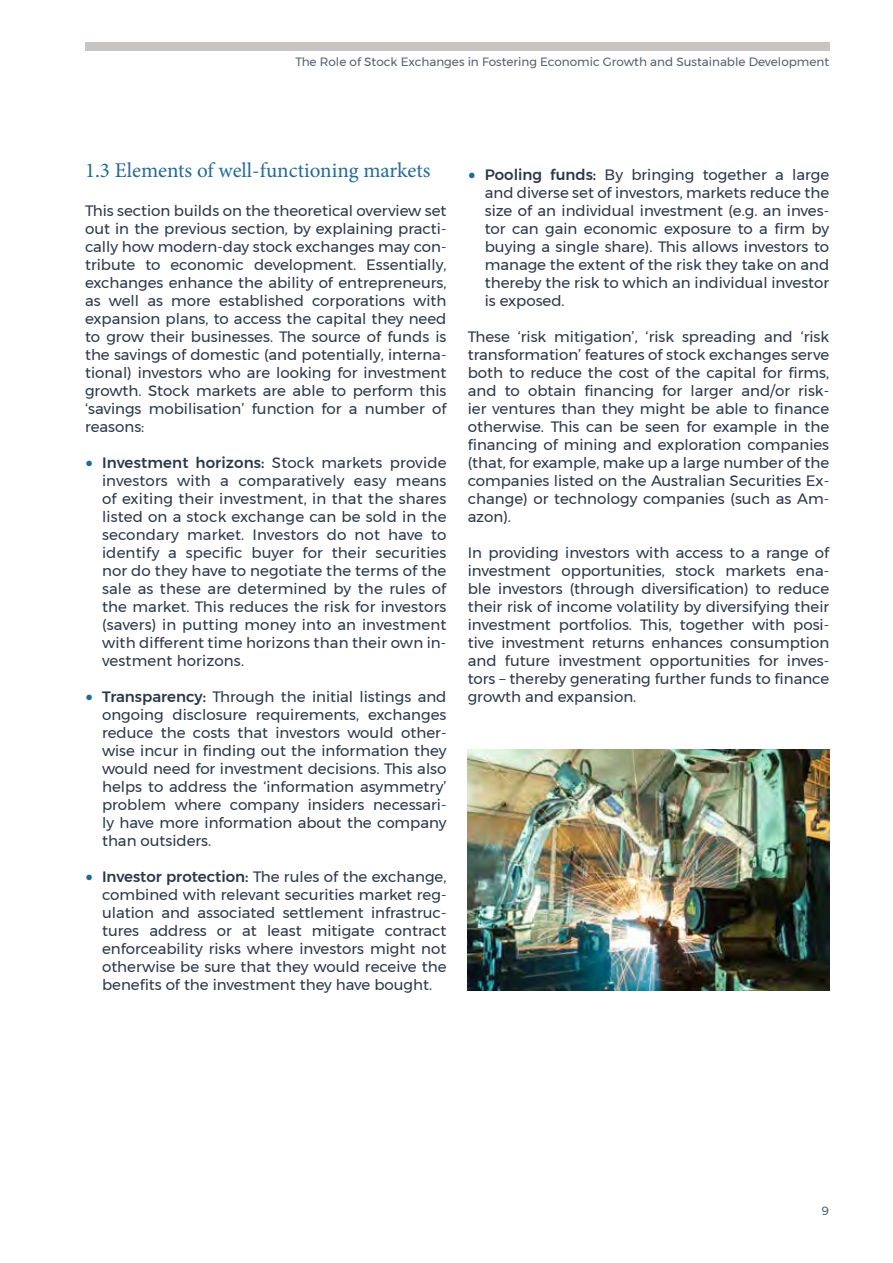
<style>
.page{position:relative;width:893px;height:1263px;background:#fff}
.page>*{position:absolute;margin:0;border:0;box-sizing:border-box;transform-origin:0 0}
.t1{font:21px "Minion Pro";color:#236a95}
.t2{font:15px/18px "Montserrat";color:#2b384a;text-align:justify}
.t3{font:12px "Montserrat";color:#56606e}
.s1{font-weight:500}
</style>
<div class="page">
<div style="left:85px;top:43px;width:744px;height:8px;background:#c7c5c4"></div>
<img style="left:468px;top:749px;width:361px;height:241px">
<p class="t3" style="left:296px;top:54px;width:535px">The Role of Stock Exchanges in Fostering Economic Growth and Sustainable Development</p>
<h1 class="t1" style="left:85px;top:156px;width:347px">1.3 Elements of well-functioning markets</h1>
<p class="t2" style="left:85px;top:202px;width:363px">This section builds on the theoretical overview set out in the previous section, by explaining practi&shy;cally how modern-day stock exchanges may con&shy;tribute to economic development. Essentially, exchanges enhance the ability of entrepreneurs, as well as more established corporations with expansion plans, to access the capital they need to grow their businesses. The source of funds is the savings of domestic (and potentially, interna&shy;tional) investors who are looking for investment growth. Stock markets are able to perform this ‘savings mobilisation’ function for a number of reasons:</p>
<p class="t2" style="left:102px;top:454px;width:346px"><span class="s1">Investment horizons:</span> Stock markets provide investors with a comparatively easy means of exiting their investment, in that the shares listed on a stock exchange can be sold in the secondary market. Investors do not have to identify a specific buyer for their securities nor do they have to negotiate the terms of the sale as these are determined by the rules of the market. This reduces the risk for investors (savers) in putting money into an investment with different time horizons than their own in&shy;vestment horizons.</p>
<p class="t2" style="left:102px;top:688px;width:346px"><span class="s1">Transparency:</span> Through the initial listings and ongoing disclosure requirements, exchanges reduce the costs that investors would other&shy;wise incur in finding out the information they would need for investment decisions. This also helps to address the ‘information asymmetry’ problem where company insiders necessari&shy;ly have more information about the company than outsiders.</p>
<p class="t2" style="left:102px;top:868px;width:346px"><span class="s1">Investor protection:</span> The rules of the exchange, combined with relevant securities market reg&shy;ulation and associated settlement infrastruc&shy;tures address or at least mitigate contract enforceability risks where investors might not otherwise be sure that they would receive the benefits of the investment they have bought.</p>
<p class="t2" style="left:485px;top:166px;width:346px"><span class="s1">Pooling funds:</span> By bringing together a large and diverse set of investors, markets reduce the size of an individual investment (e.g. an inves&shy;tor can gain economic exposure to a firm by buying a single share). This allows investors to manage the extent of the risk they take on and thereby the risk to which an individual investor is exposed.</p>
<p class="t2" style="left:468px;top:328px;width:363px">These ‘risk mitigation’, ‘risk spreading and ‘risk transformation’ features of stock exchanges serve both to reduce the cost of the capital for firms, and to obtain financing for larger and/or risk&shy;ier ventures than they might be able to finance otherwise. This can be seen for example in the financing of mining and exploration companies (that, for example, make up a large number of the companies listed on the Australian Securities Ex&shy;change) or technology companies (such as Am&shy;azon).</p>
<p class="t2" style="left:468px;top:544px;width:363px">In providing investors with access to a range of investment opportunities, stock markets ena&shy;ble investors (through diversification) to reduce their risk of income volatility by diversifying their investment portfolios. This, together with posi&shy;tive investment returns enhances consumption and future investment opportunities for inves&shy;tors – thereby generating further funds to finance growth and expansion.</p>
<p class="t3" style="left:822px;top:1203px;width:9px">9</p>
</div>
